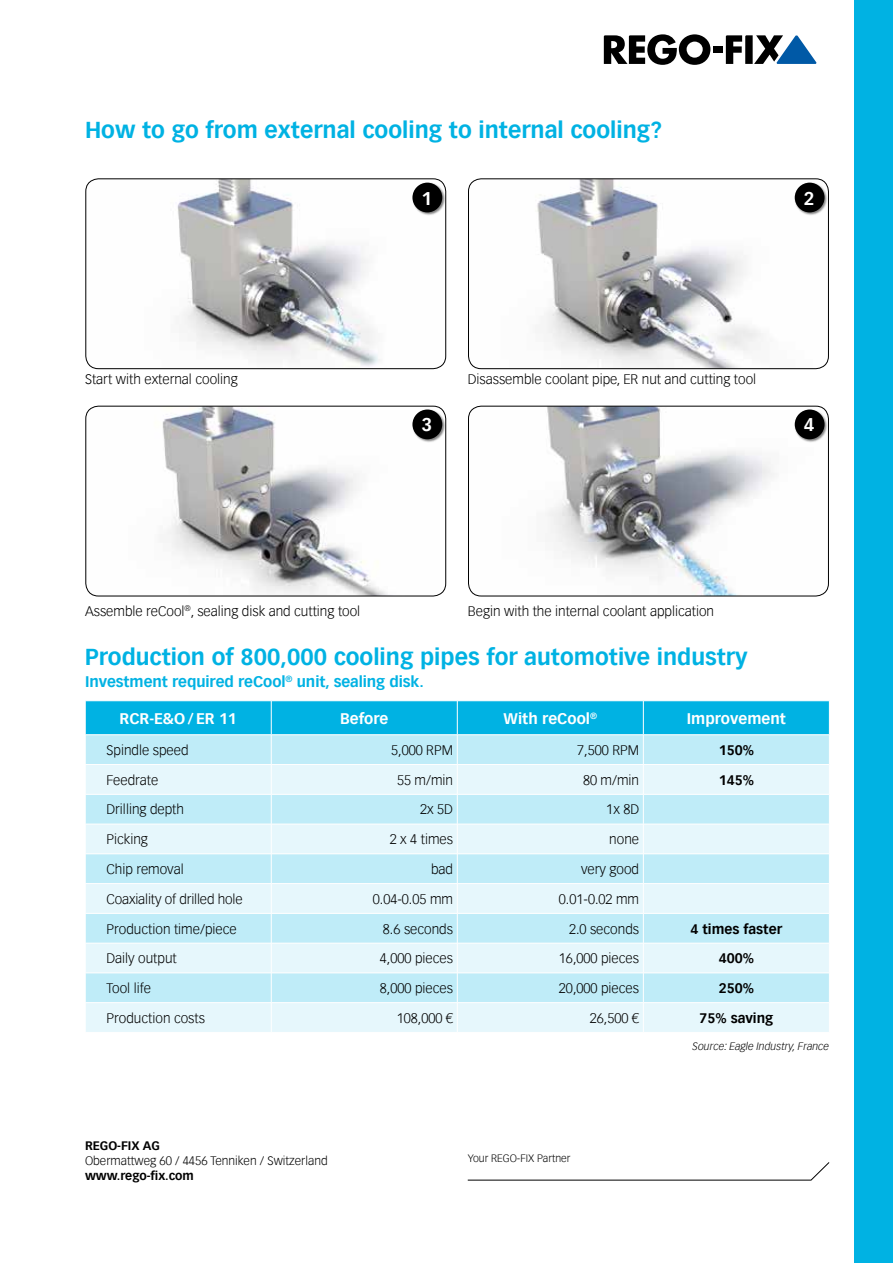
<style>
.page{position:relative;width:893px;height:1263px;background:#fff}
.page>*{position:absolute;margin:0;border:0;box-sizing:border-box;transform-origin:0 0}
.t1{font:700 22.5px "Vectora Com";color:#00b2e3}
.t2{font:700 18px "Vectora Com";color:#fff}
.t3{font:700 15px "Vectora Com";letter-spacing:-.005em;color:#00b2e3}
.t4{font:700 15px "Vectora Com";color:#fff}
.t5{font:300 13.5px "Vectora Com";color:#000}
.t6{font:700 13.5px "Vectora Com";color:#000}
.t7{font:300 12px "Vectora Com";color:#000}
.t8{font:700 12px "Vectora Com";color:#000}
.t9{font:italic 300 10.5px "Vectora Com";color:#000}
.t10{font:300 10.5px "Vectora Com";color:#000}
</style>
<div class="page">
<div style="left:855px;top:0;width:38px;height:1263px;background:#00b2e3"></div>
<svg style="left:467px;top:1162px;width:363px;height:18px"></svg>
<div style="left:713px;top:46px;width:10px;height:7px;background:#000"></div>
<svg style="left:604px;top:34px;width:106px;height:31px"></svg>
<svg style="left:726px;top:35px;width:90px;height:29px"></svg>
<img style="left:86px;top:179px;width:360px;height:190px">
<div style="left:85px;top:178px;width:361px;height:191px;border:1px solid #000;border-radius:13px"></div>
<img style="left:86px;top:406px;width:358px;height:190px">
<div style="left:85px;top:406px;width:361px;height:190px;border:1px solid #000;border-radius:13px"></div>
<img style="left:468px;top:179px;width:360px;height:190px">
<div style="left:468px;top:178px;width:361px;height:191px;border:1px solid #000;border-radius:13px"></div>
<img style="left:468px;top:406px;width:359px;height:190px">
<div style="left:468px;top:406px;width:361px;height:190px;border:1px solid #000;border-radius:13px"></div>
<div style="left:412px;top:182px;width:34px;height:34px;background:#000;opacity:.5"></div>
<div style="left:412px;top:183px;width:30px;height:29px;background:#000;border-radius:50%"></div>
<div style="left:412px;top:409px;width:34px;height:33px;background:#000;opacity:.5"></div>
<div style="left:412px;top:409px;width:30px;height:30px;background:#000;border-radius:50%"></div>
<div style="left:794px;top:182px;width:34px;height:34px;background:#000;opacity:.5"></div>
<div style="left:795px;top:183px;width:29px;height:29px;background:#000;border-radius:50%"></div>
<div style="left:794px;top:409px;width:34px;height:33px;background:#000;opacity:.5"></div>
<div style="left:795px;top:409px;width:29px;height:30px;background:#000;border-radius:50%"></div>
<svg style="left:86px;top:795px;width:743px;height:237px;background:#d2f1fa"></svg>
<svg style="left:85px;top:701px;width:745px;height:93px;background:#89dbf2"></svg>
<hr style="left:271px;top:794px;width:1px;height:30px;background:#fff">
<hr style="left:457px;top:794px;width:1px;height:30px;background:#fff">
<hr style="left:643px;top:794px;width:1px;height:30px;background:#fff">
<hr style="left:85px;top:824px;width:186px;height:1px;background:#fff">
<hr style="left:271px;top:824px;width:186px;height:1px;background:#fff">
<hr style="left:271px;top:824px;width:1px;height:30px;background:#fff">
<hr style="left:457px;top:824px;width:186px;height:1px;background:#fff">
<hr style="left:457px;top:824px;width:1px;height:30px;background:#fff">
<hr style="left:643px;top:824px;width:187px;height:1px;background:#fff">
<hr style="left:643px;top:824px;width:1px;height:30px;background:#fff">
<hr style="left:85px;top:853px;width:186px;height:1px;background:#fff">
<hr style="left:271px;top:853px;width:186px;height:1px;background:#fff">
<hr style="left:457px;top:853px;width:186px;height:1px;background:#fff">
<hr style="left:643px;top:853px;width:187px;height:1px;background:#fff">
<hr style="left:85px;top:883px;width:186px;height:1px;background:#fff">
<svg style="left:85px;top:855px;width:1px;height:28px"></svg>
<hr style="left:271px;top:883px;width:186px;height:1px;background:#fff">
<svg style="left:271px;top:854px;width:1px;height:59px"></svg>
<hr style="left:457px;top:883px;width:186px;height:1px;background:#fff">
<svg style="left:457px;top:854px;width:1px;height:59px"></svg>
<hr style="left:643px;top:883px;width:187px;height:1px;background:#fff">
<svg style="left:643px;top:854px;width:1px;height:59px"></svg>
<hr style="left:85px;top:913px;width:186px;height:1px;background:#fff">
<hr style="left:271px;top:913px;width:186px;height:1px;background:#fff">
<hr style="left:271px;top:913px;width:1px;height:30px;background:#fff">
<hr style="left:457px;top:913px;width:186px;height:1px;background:#fff">
<hr style="left:457px;top:913px;width:1px;height:30px;background:#fff">
<hr style="left:643px;top:913px;width:187px;height:1px;background:#fff">
<hr style="left:643px;top:913px;width:1px;height:30px;background:#fff">
<hr style="left:85px;top:943px;width:186px;height:1px;background:#fff">
<hr style="left:271px;top:943px;width:186px;height:1px;background:#fff">
<hr style="left:271px;top:943px;width:1px;height:30px;background:#fff">
<hr style="left:457px;top:943px;width:186px;height:1px;background:#fff">
<hr style="left:457px;top:943px;width:1px;height:30px;background:#fff">
<hr style="left:643px;top:943px;width:187px;height:1px;background:#fff">
<hr style="left:643px;top:943px;width:1px;height:30px;background:#fff">
<hr style="left:85px;top:973px;width:186px;height:1px;background:#fff">
<hr style="left:271px;top:973px;width:186px;height:1px;background:#fff">
<hr style="left:457px;top:973px;width:186px;height:1px;background:#fff">
<hr style="left:643px;top:973px;width:187px;height:1px;background:#fff">
<hr style="left:85px;top:1002px;width:186px;height:1px;background:#fff">
<svg style="left:85px;top:973px;width:1px;height:29px"></svg>
<hr style="left:271px;top:1002px;width:186px;height:1px;background:#fff">
<svg style="left:271px;top:973px;width:1px;height:59px"></svg>
<hr style="left:457px;top:1002px;width:186px;height:1px;background:#fff">
<svg style="left:457px;top:973px;width:1px;height:59px"></svg>
<hr style="left:643px;top:1002px;width:187px;height:1px;background:#fff">
<svg style="left:643px;top:974px;width:1px;height:58px"></svg>
<h1 class="t1" style="left:85px;top:116px;width:579px">How to go from external cooling to internal cooling?</h1>
<h2 class="t2" style="left:421px;top:187px;width:12px">1</h2>
<h2 class="t2" style="left:804px;top:187px;width:12px">2</h2>
<p class="t5" style="left:85px;top:371px;width:154px">Start with external cooling</p>
<h2 class="t2" style="left:421px;top:414px;width:12px">3</h2>
<p class="t5" style="left:468px;top:371px;width:290px">Disassemble coolant pipe, ER nut and cutting tool</p>
<h2 class="t2" style="left:804px;top:414px;width:12px">4</h2>
<p class="t5" style="left:85px;top:603px;width:277px">Assemble reCool<sup>®</sup>, sealing disk and cutting tool</p>
<p class="t5" style="left:468px;top:603px;width:248px">Begin with the internal coolant application</p>
<h1 class="t1" style="left:85px;top:643px;width:664px">Production of 800,000 cooling pipes for automotive industry</h1>
<p class="t3" style="left:85px;top:673px;width:340px">Investment required reCool<sup>®</sup> unit, sealing disk.</p>
<p class="t4" style="left:120px;top:709px;width:119px">RCR-E&amp;O / ER 11</p>
<p class="t4" style="left:340px;top:709px;width:50px">Before</p>
<p class="t4" style="left:504px;top:709px;width:95px">With reCool<sup>®</sup></p>
<p class="t4" style="left:687px;top:709px;width:101px">Improvement</p>
<p class="t5" style="left:106px;top:742px;width:84px">Spindle speed</p>
<p class="t5" style="left:391px;top:742px;width:63px">5,000 RPM</p>
<p class="t5" style="left:577px;top:742px;width:63px">7,500 RPM</p>
<p class="t6" style="left:719px;top:742px;width:37px">150%</p>
<p class="t5" style="left:106px;top:772px;width:53px">Feedrate</p>
<p class="t5" style="left:397px;top:772px;width:58px">55 m/min</p>
<p class="t5" style="left:583px;top:772px;width:58px">80 m/min</p>
<p class="t6" style="left:719px;top:772px;width:37px">145%</p>
<p class="t5" style="left:106px;top:801px;width:79px">Drilling depth</p>
<p class="t5" style="left:420px;top:801px;width:34px">2x 5D</p>
<p class="t5" style="left:606px;top:801px;width:34px">1x 8D</p>
<p class="t5" style="left:106px;top:831px;width:43px">Picking</p>
<p class="t5" style="left:390px;top:831px;width:65px">2 x 4 times</p>
<p class="t5" style="left:609px;top:831px;width:31px">none</p>
<p class="t5" style="left:106px;top:861px;width:79px">Chip removal</p>
<p class="t5" style="left:431px;top:861px;width:24px">bad</p>
<p class="t5" style="left:581px;top:861px;width:60px">very good</p>
<p class="t5" style="left:106px;top:891px;width:138px">Coaxiality of drilled hole</p>
<p class="t5" style="left:373px;top:891px;width:82px">0.04-0.05 mm</p>
<p class="t5" style="left:559px;top:891px;width:82px">0.01-0.02 mm</p>
<p class="t5" style="left:106px;top:920px;width:132px">Production time/piece</p>
<p class="t5" style="left:383px;top:920px;width:72px">8.6 seconds</p>
<p class="t5" style="left:569px;top:920px;width:72px">2.0 seconds</p>
<p class="t6" style="left:690px;top:920px;width:93px">4 times faster</p>
<p class="t5" style="left:106px;top:950px;width:72px">Daily output</p>
<p class="t5" style="left:380px;top:950px;width:75px">4,000 pieces</p>
<p class="t5" style="left:559px;top:950px;width:82px">16,000 pieces</p>
<p class="t6" style="left:719px;top:950px;width:37px">400%</p>
<p class="t5" style="left:106px;top:980px;width:46px">Tool life</p>
<p class="t5" style="left:380px;top:980px;width:75px">8,000 pieces</p>
<p class="t5" style="left:559px;top:980px;width:82px">20,000 pieces</p>
<p class="t6" style="left:719px;top:980px;width:37px">250%</p>
<p class="t5" style="left:106px;top:1010px;width:100px">Production costs</p>
<p class="t5" style="left:397px;top:1010px;width:58px">108,000 €</p>
<p class="t5" style="left:590px;top:1010px;width:51px">26,500 €</p>
<p class="t6" style="left:699px;top:1010px;width:75px">75% saving</p>
<p class="t8" style="left:85px;top:1139px;width:76px">REGO-FIX AG</p>
<p class="t7" style="left:85px;top:1154px;width:244px">Obermattweg 60 / 4456 Tenniken / Switzerland</p>
<p class="t8" style="left:85px;top:1169px;width:110px">www.rego-fix.com</p>
<p class="t10" style="left:468px;top:1152px;width:104px">Your REGO-FIX Partner</p>
<p class="t9" style="left:693px;top:1040px;width:138px">Source: Eagle Industry, France</p>
</div>
